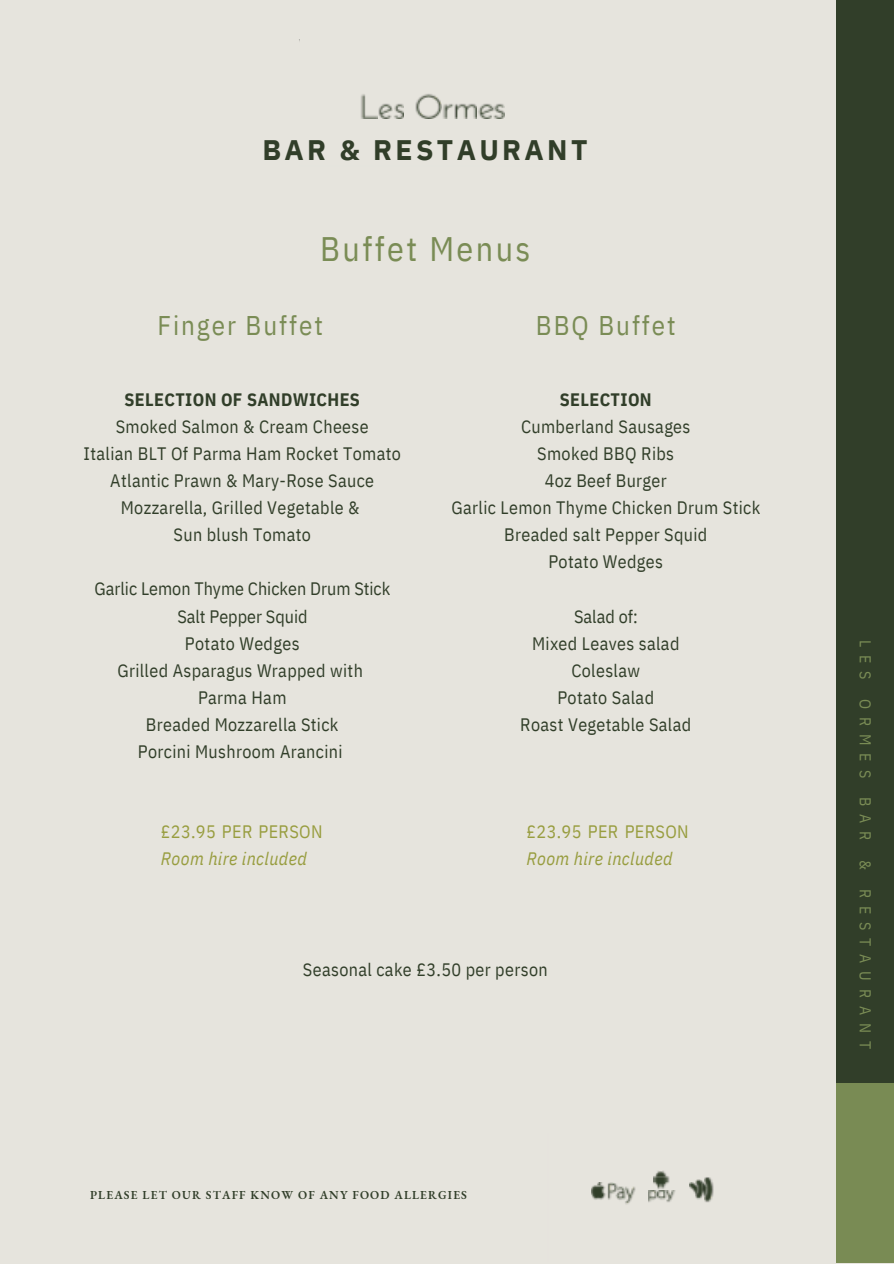
<style>
.page{position:relative;width:894px;height:1264px;background:#fff}
.page>*{position:absolute;margin:0;border:0;box-sizing:border-box;transform-origin:0 0}
.t1{font:33.9px "IBM Plex Sans Cond";letter-spacing:.07em;color:#7a8c55}
.t2{font:700 28.2px "IBM Plex Sans";letter-spacing:.12em;color:#313e29}
.t3{font:27px "IBM Plex Sans Cond";letter-spacing:.07em;color:#7a8c55}
.t4{font:18px/27px "IBM Plex Sans Cond";letter-spacing:.02em;color:#313e29;text-align:center}
.t5{font:italic 18px/27px "IBM Plex Sans Cond";letter-spacing:.02em;color:#989d3f}
.t6{font:15.75px "IBM Plex Sans Cond";letter-spacing:.505em;color:#7a8c55}
.t7{font:600 11.85px "EB Garamond";letter-spacing:.095em;color:#313e29}
.s1{font-weight:700}
.s2{font-style:normal}
</style>
<div class="page">
<div style="left:0;top:0;width:893px;height:1263px;background:#e6e4dd"></div>
<div style="left:836px;top:0;width:57px;height:1146px;background:#313e29"></div>
<div style="left:836px;top:1083px;width:57px;height:179px;background:#798b54"></div>
<img style="left:591px;top:1182px;width:44px;height:22px">
<img style="left:695px;top:1179px;width:8px;height:21px">
<img style="left:703px;top:1177px;width:9px;height:25px">
<img style="left:689px;top:1182px;width:10px;height:15px">
<svg style="left:648px;top:1190px;width:27px;height:12px"></svg>
<img style="left:653px;top:1171px;width:16px;height:18px">
<img style="left:361px;top:94px;width:16px;height:25px">
<img style="left:378px;top:104px;width:25px;height:14px">
<img style="left:415px;top:94px;width:26px;height:25px">
<img style="left:443px;top:104px;width:61px;height:14px">
<p class="t2" style="left:262px;top:131px;width:326px">BAR &amp; RESTAURANT</p>
<p class="t1" style="left:320px;top:226px;width:212px">Buffet Menus</p>
<p class="t3" style="left:157px;top:307px;width:167px">Finger Buffet</p>
<h5 class="t3" style="left:535px;top:307px;width:141px">BBQ Buffet</h5>
<p class="t4" style="left:84px;top:386px;width:319px"><span class="s1">SELECTION OF SANDWICHES<br></span>Smoked Salmon &amp; Cream Cheese<br>Italian BLT Of Parma Ham Rocket Tomato<br>Atlantic Prawn &amp; Mary-Rose Sauce<br>Mozzarella, Grilled Vegetable &amp;<br>Sun blush Tomato</p>
<p class="t4" style="left:94px;top:575px;width:297px">Garlic Lemon Thyme Chicken Drum Stick<br>Salt Pepper Squid<br>Potato Wedges<br>Grilled Asparagus Wrapped with<br>Parma Ham<br>Breaded Mozzarella Stick<br>Porcini Mushroom Arancini</p>
<p class="t5" style="left:161px;top:817px;width:163px"><span class="s2">£23.95 PER PERSON<br></span>Room hire included</p>
<p class="t4" style="left:451px;top:386px;width:310px"><span class="s1">SELECTION<br></span>Cumberland Sausages<br>Smoked BBQ Ribs<br>4oz Beef Burger<br>Garlic Lemon Thyme Chicken Drum Stick<br>Breaded salt Pepper Squid<br>Potato Wedges</p>
<p class="t4" style="left:520px;top:602px;width:172px">Salad of:<br>Mixed Leaves salad<br>Coleslaw<br>Potato Salad<br>Roast Vegetable Salad</p>
<p class="t5" style="left:526px;top:817px;width:163px"><span class="s2">£23.95 PER PERSON<br></span>Room hire included</p>
<p class="t4" style="left:303px;top:955px;width:246px">Seasonal cake £3.50 per person</p>
<p class="t7" style="left:90px;top:1186px;width:378px">PLEASE LET OUR STAFF KNOW OF ANY FOOD ALLERGIES</p>
<h4 class="t6" style="left:875px;top:640px;width:410px;rotate:90deg">LES ORMES BAR &amp; RESTAURANT</h4>
</div>
